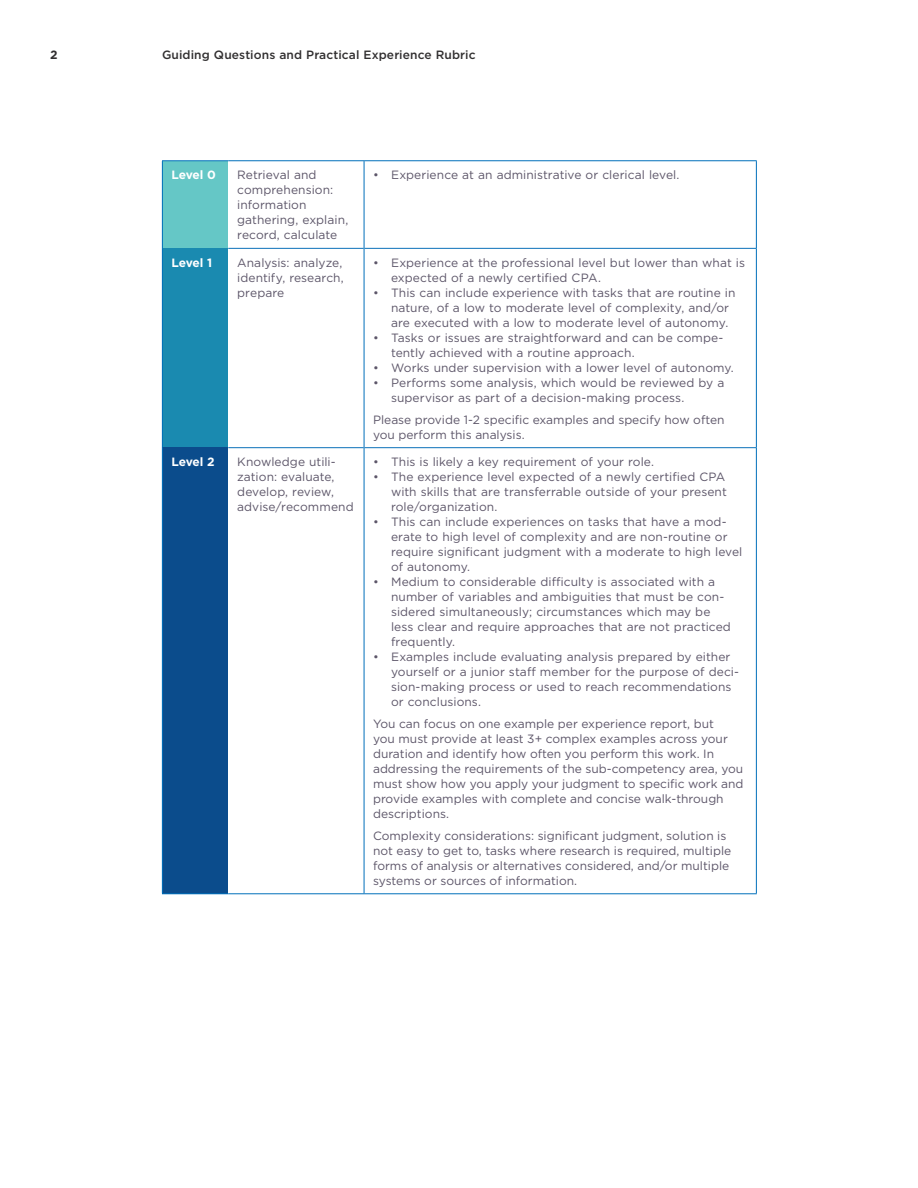
<style>
.page{position:relative;width:918px;height:1188px;background:#fff}
.page>*{position:absolute;margin:0;border:0;box-sizing:border-box;transform-origin:0 0}
.Table_Body{font:12px/15px "Gotham";color:#5d5669}
.t1{font:500 12px "Gotham";letter-spacing:.01em;color:#312f30}
.Table-Header{font:700 12px "Gotham";letter-spacing:-.02em;color:#fff}
.t2{font:700 12px "Gotham";color:#312f30}
</style>
<div class="page">
<div style="left:162px;top:161px;width:66px;height:87px;background:#65c7c6"></div>
<div style="left:162px;top:248px;width:66px;height:200px;background:#1a8ab0"></div>
<div style="left:162px;top:448px;width:66px;height:446px;background:#0b4c8c"></div>
<hr style="left:228px;top:248px;width:136px;height:1px;background:#0b70b9">
<hr style="left:364px;top:248px;width:392px;height:1px;background:#0b70b9">
<hr style="left:228px;top:447px;width:136px;height:1px;background:#0b70b9">
<hr style="left:364px;top:447px;width:392px;height:1px;background:#0b70b9">
<hr style="left:364px;top:161px;width:1px;height:87px;background:#006fba">
<hr style="left:364px;top:248px;width:1px;height:200px;background:#006fba">
<hr style="left:364px;top:448px;width:1px;height:445px;background:#006fba">
<hr style="left:162px;top:160px;width:66px;height:1px;background:#006fba">
<hr style="left:162px;top:161px;width:1px;height:87px;background:#006fba">
<hr style="left:228px;top:160px;width:136px;height:1px;background:#006fba">
<hr style="left:364px;top:160px;width:393px;height:1px;background:#006fba">
<hr style="left:756px;top:161px;width:1px;height:87px;background:#006fba">
<hr style="left:162px;top:248px;width:1px;height:200px;background:#006fba">
<hr style="left:756px;top:248px;width:1px;height:200px;background:#006fba">
<hr style="left:162px;top:448px;width:1px;height:445px;background:#006fba">
<hr style="left:756px;top:448px;width:1px;height:445px;background:#006fba">
<hr style="left:162px;top:893px;width:66px;height:1px;background:#006fba">
<hr style="left:228px;top:893px;width:136px;height:1px;background:#006fba">
<hr style="left:364px;top:893px;width:393px;height:1px;background:#006fba">
<p class="t2" style="left:50px;top:47px;width:9px">2</p>
<p class="t1" style="left:162px;top:47px;width:315px">Guiding Questions and Practical Experience Rubric</p>
<p class="Table-Header" style="left:171px;top:167px;width:46px">Level 0</p>
<p class="Table_Body" style="left:237px;top:167px;width:113px">Retrieval and comprehension: information gathering, explain, record, calculate</p>
<p class="Table_Body" style="left:373px;top:167px;width:308px">• Experience at an administrative or clerical level.</p>
<p class="Table-Header" style="left:171px;top:255px;width:42px">Level 1</p>
<p class="Table_Body" style="left:237px;top:255px;width:108px">Analysis: analyze, identify, research, prepare</p>
<p class="Table_Body" style="left:391px;top:255px;width:356px;text-indent:-18px">• Experience at the professional level but lower than what is expected of a newly certified CPA.</p>
<p class="Table_Body" style="left:391px;top:285px;width:346px;text-indent:-18px">• This can include experience with tasks that are routine in nature, of a low to moderate level of complexity, and/or are executed with a low to moderate level of autonomy.</p>
<p class="Table_Body" style="left:391px;top:330px;width:334px;text-indent:-18px">• Tasks or issues are straightforward and can be compe&shy;tently achieved with a routine approach.</p>
<p class="Table_Body" style="left:373px;top:360px;width:362px">• Works under supervision with a lower level of autonomy.</p>
<p class="Table_Body" style="left:391px;top:375px;width:335px;text-indent:-18px">• Performs some analysis, which would be reviewed by a supervisor as part of a decision-making process.</p>
<p class="Table_Body" style="left:373px;top:412px;width:353px">Please provide 1-2 specific examples and specify how often you perform this analysis.</p>
<p class="Table-Header" style="left:171px;top:454px;width:45px">Level 2</p>
<p class="Table_Body" style="left:237px;top:454px;width:118px">Knowledge utili&shy;zation: evaluate, develop, review, advise/recommend</p>
<p class="Table_Body" style="left:373px;top:454px;width:283px">• This is likely a key requirement of your role.</p>
<p class="Table_Body" style="left:391px;top:469px;width:337px;text-indent:-18px">• The experience level expected of a newly certified CPA with skills that are transferrable outside of your present role/organization.</p>
<p class="Table_Body" style="left:391px;top:514px;width:353px;text-indent:-18px">• This can include experiences on tasks that have a mod&shy;erate to high level of complexity and are non-routine or require significant judgment with a moderate to high level of autonomy.</p>
<p class="Table_Body" style="left:391px;top:574px;width:341px;text-indent:-18px">• Medium to considerable difficulty is associated with a number of variables and ambiguities that must be con&shy;sidered simultaneously; circumstances which may be less clear and require approaches that are not practiced frequently.</p>
<p class="Table_Body" style="left:391px;top:649px;width:349px;text-indent:-18px">• Examples include evaluating analysis prepared by either yourself or a junior staff member for the purpose of deci&shy;sion-making process or used to reach recommendations or conclusions.</p>
<p class="Table_Body" style="left:373px;top:716px;width:372px">You can focus on one example per experience report, but<br>you must provide at least 3+ complex examples across your duration and identify how often you perform this work. In addressing the requirements of the sub-competency area, you must show how you apply your judgment to specific work and provide examples with complete and concise walk-through descriptions.</p>
<p class="Table_Body" style="left:373px;top:828px;width:360px">Complexity considerations: significant judgment, solution is not easy to get to, tasks where research is required, multiple forms of analysis or alternatives considered, and/or multiple systems or sources of information.</p>
</div>
